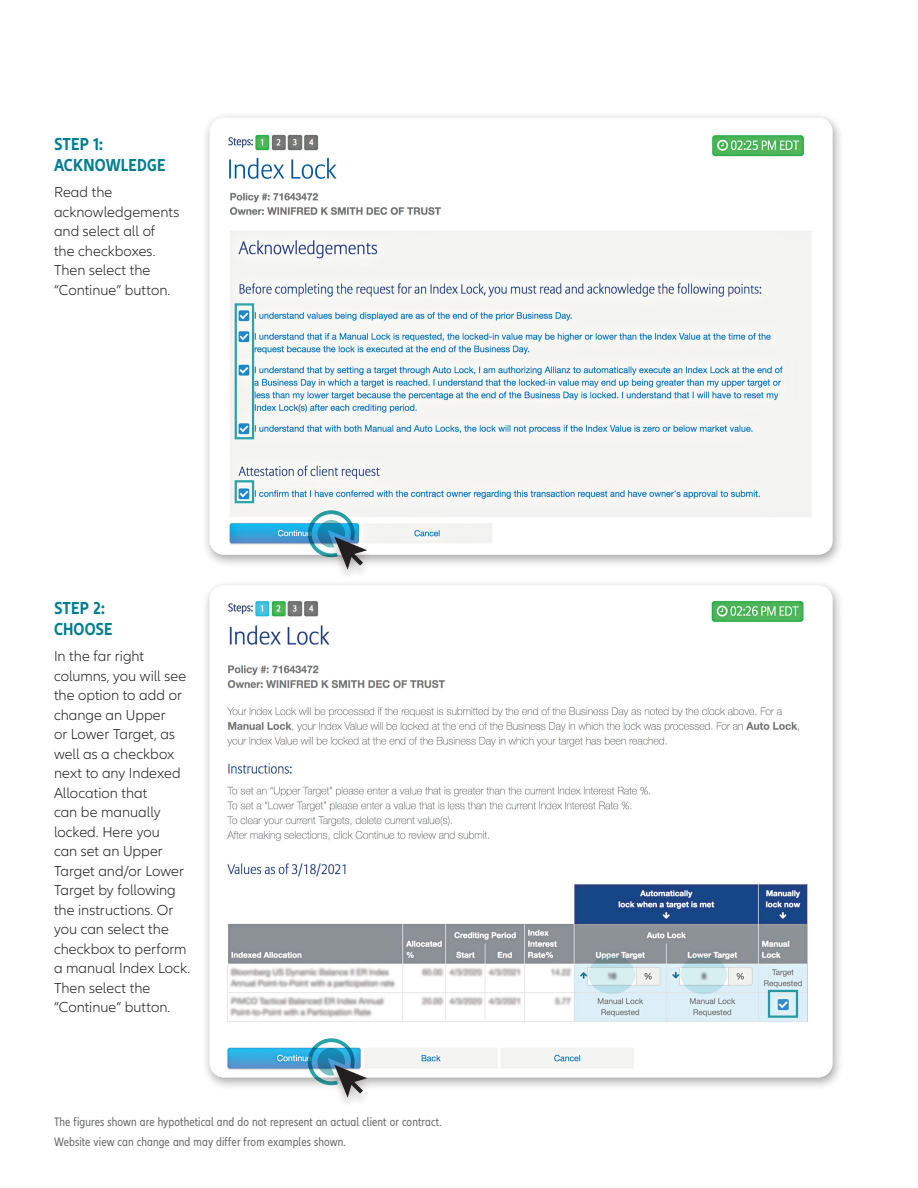
<style>
.page{position:relative;width:918px;height:1188px;background:#fff}
.page>*{position:absolute;margin:0;border:0;box-sizing:border-box;transform-origin:0 0}
.t1{font:700 condensed 18px/21px "Allianz Neo";letter-spacing:.005em;color:#007e90}
.t2{font:300 15px/19.5px "Allianz Neo";color:#231f20}
.t3{font:condensed 12.75px/19.8px "Allianz Neo";letter-spacing:.01em;color:#6c6d70}
</style>
<div class="page">
<div style="left:202px;top:112px;width:643px;height:456px;background:#231f20;opacity:.4"></div>
<div style="left:210px;top:118px;width:623px;height:437px;background:#fff;border-radius:14px"></div>
<img style="left:218px;top:134px;width:605px;height:421px">
<div style="left:202px;top:579px;width:643px;height:512px;background:#231f20;opacity:.4"></div>
<div style="left:210px;top:585px;width:623px;height:492px;background:#fff;border-radius:14px"></div>
<img style="left:218px;top:600px;width:590px;height:477px">
<div style="left:235px;top:303px;width:19px;height:136px;border:2px solid #2ba4a9"></div>
<div style="left:235px;top:480px;width:19px;height:23px;border:2px solid #2ba4a9"></div>
<div style="left:768px;top:990px;width:30px;height:28px;border:2px solid #2ba4a9"></div>
<svg style="left:589px;top:955px;width:46px;height:39px"></svg>
<svg style="left:680px;top:955px;width:47px;height:39px"></svg>
<div style="left:328px;top:537px;width:46px;height:46px;background:#231f20;opacity:.25"></div>
<svg style="left:308px;top:510px;width:59px;height:60px"></svg>
<div style="left:328px;top:1065px;width:46px;height:46px;background:#231f20;opacity:.25"></div>
<svg style="left:308px;top:1038px;width:59px;height:60px"></svg>
<p class="t1" style="left:54px;top:134px;width:113px">STEP 1:<br>ACKNOWLEDGE</p>
<p class="t2" style="left:54px;top:183px;width:127px">Read the acknowledgements and select all of the checkboxes.<br>Then select the “Continue” button.</p>
<p class="t1" style="left:54px;top:598px;width:60px">STEP 2:<br>CHOOSE</p>
<p class="t2" style="left:54px;top:647px;width:138px">In the far right columns, you will see the option to add or change an Upper<br>or Lower Target, as well as a checkbox next to any Indexed<br>Allocation that<br>can be manually locked. Here you<br>can set an Upper<br>Target and/or Lower<br>Target by following the instructions. Or you can select the checkbox to perform a manual Index Lock.<br>Then select the “Continue” button.</p>
<p class="t3" style="left:54px;top:1112px;width:389px">The figures shown are hypothetical and do not represent an actual client or contract.<br>Website view can change and may differ from examples shown.</p>
</div>
